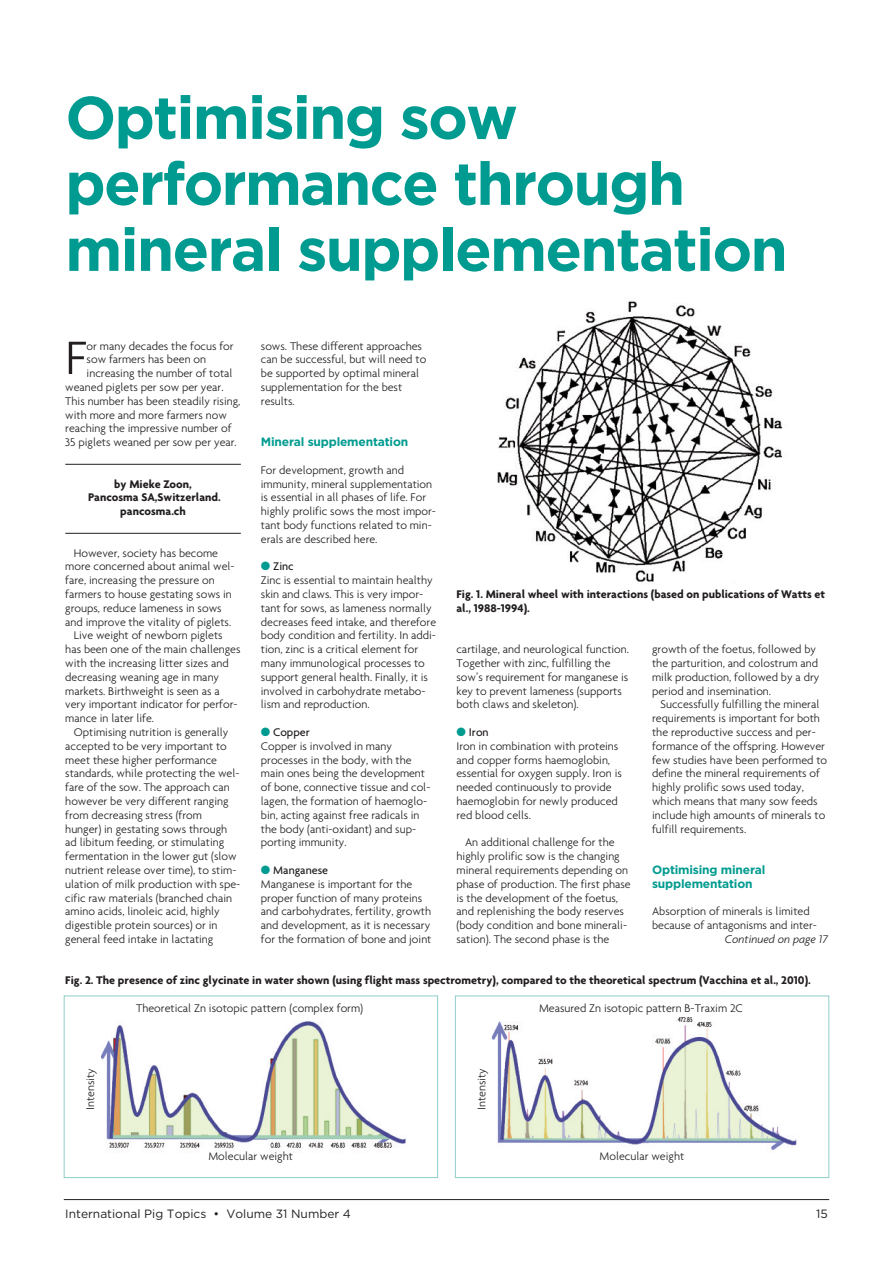
<style>
.page{position:relative;width:893px;height:1263px;background:#fff}
.page>*{position:absolute;margin:0;border:0;box-sizing:border-box;transform-origin:0 0}
.t1{font:700 60px/66px "Gotham";letter-spacing:-.03em;color:#009b90}
.t2{font:300 50.55px "Agenda";color:#231f20}
.t3{font:300 12px/13.8px "Agenda";color:#231f20}
.t4{font:700 12px/13.8px "Agenda";color:#231f20;text-align:center}
.t5{font:700 12px/13.8px "Gotham";letter-spacing:-.015em;color:#009b90}
.t6{font:12px "Gotham";color:#231f20}
.t7{font:italic 300 12px "Agenda";color:#231f20}
.s1{color:#009b90}
.s2{font-weight:500}
</style>
<div class="page">
<hr style="left:64px;top:1199px;width:765px;height:1px;background:#231f20">
<hr style="left:65px;top:464px;width:176px;height:1px;background:#231f20">
<hr style="left:65px;top:533px;width:176px;height:1px;background:#231f20">
<img style="left:497px;top:301px;width:286px;height:281px">
<img style="left:101px;top:1021px;width:305px;height:127px">
<div style="left:64px;top:995px;width:374px;height:183px;border:1px solid #90cecb"></div>
<img style="left:491px;top:1017px;width:306px;height:133px">
<div style="left:455px;top:995px;width:374px;height:183px;border:1px solid #90cecb"></div>
<h1 class="t1" style="left:65px;top:83px;width:724px">Optimising sow performance through mineral supplementation</h1>
<p class="t3" style="left:261px;top:338px;width:167px">sows. These different approaches can be successful, but will need to be supported by optimal mineral supplementation for the best results.</p>
<p class="t5" style="left:261px;top:435px;width:149px">Mineral supplementation</p>
<p class="t3" style="left:261px;top:463px;width:177px">For development, growth and immunity, mineral supplementation is essential in all phases of life. For highly prolific sows the most impor&shy;tant body functions related to min&shy;erals are described here.</p>
<p class="t3" style="left:261px;top:559px;width:177px"><span class="s1">●</span> <span class="s2">Zinc<br></span>Zinc is essential to maintain healthy skin and claws. This is very impor&shy;tant for sows, as lameness normally decreases feed intake, and therefore body condition and fertility. In addi&shy;tion, zinc is a critical element for many immunological processes to support general health. Finally, it is involved in carbohydrate metabo&shy;lism and reproduction.</p>
<p class="t3" style="left:261px;top:725px;width:171px"><span class="s1">●</span> <span class="s2">Copper<br></span>Copper is involved in many processes in the body, with the main ones being the development of bone, connective tissue and col&shy;lagen, the formation of haemoglo&shy;bin, acting against free radicals in the body (anti-oxidant) and sup&shy;porting immunity.</p>
<p class="t3" style="left:261px;top:863px;width:172px"><span class="s1">●</span> <span class="s2">Manganese<br></span>Manganese is important for the proper function of many proteins and carbohydrates, fertility, growth and development, as it is necessary for the formation of bone and joint</p>
<h2 class="t2" style="left:65px;top:327px;width:23px">F</h2>
<p class="t3" style="left:87px;top:338px;width:148px">or many decades the focus for</p>
<p class="t3" style="left:87px;top:352px;width:121px">sow farmers has been on</p>
<p class="t3" style="left:87px;top:366px;width:147px">increasing the number of total</p>
<p class="t3" style="left:65px;top:380px;width:160px">weaned piglets per sow per year.</p>
<p class="t3" style="left:65px;top:394px;width:177px">This number has been steadily rising,</p>
<p class="t3" style="left:65px;top:407px;width:163px">with more and more farmers now</p>
<p class="t3" style="left:65px;top:421px;width:168px">reaching the impressive number of</p>
<p class="t3" style="left:65px;top:435px;width:173px">35 piglets weaned per sow per year.</p>
<p class="t4" style="left:88px;top:476px;width:134px">by Mieke Zoon,<br>Pancosma SA,Switzerland. pancosma.ch</p>
<p class="t3" style="left:74px;top:545px;width:146px">However, society has become</p>
<p class="t3" style="left:65px;top:559px;width:171px">more concerned about animal wel-</p>
<p class="t3" style="left:65px;top:573px;width:151px">fare, increasing the pressure on</p>
<p class="t3" style="left:65px;top:587px;width:168px">farmers to house gestating sows in</p>
<p class="t3" style="left:65px;top:601px;width:158px">groups, reduce lameness in sows</p>
<p class="t3" style="left:65px;top:614px;width:168px">and improve the vitality of piglets.</p>
<p class="t3" style="left:74px;top:628px;width:150px">Live weight of newborn piglets</p>
<p class="t3" style="left:65px;top:642px;width:177px">has been one of the main challenges</p>
<p class="t3" style="left:65px;top:656px;width:165px">with the increasing litter sizes and</p>
<p class="t3" style="left:65px;top:670px;width:155px">decreasing weaning age in many</p>
<p class="t3" style="left:65px;top:683px;width:156px">markets. Birthweight is seen as a</p>
<p class="t3" style="left:65px;top:697px;width:174px">very important indicator for perfor-</p>
<p class="t3" style="left:65px;top:711px;width:90px">mance in later life.</p>
<p class="t3" style="left:74px;top:725px;width:156px">Optimising nutrition is generally</p>
<p class="t3" style="left:65px;top:739px;width:163px">accepted to be very important to</p>
<p class="t3" style="left:65px;top:752px;width:153px">meet these higher performance</p>
<p class="t3" style="left:65px;top:766px;width:176px">standards, while protecting the wel-</p>
<p class="t3" style="left:65px;top:780px;width:166px">fare of the sow. The approach can</p>
<p class="t3" style="left:65px;top:794px;width:165px">however be very different ranging</p>
<p class="t3" style="left:65px;top:808px;width:138px">from decreasing stress (from</p>
<p class="t3" style="left:65px;top:821px;width:164px">hunger) in gestating sows through</p>
<p class="t3" style="left:65px;top:835px;width:161px">ad libitum feeding, or stimulating</p>
<p class="t3" style="left:65px;top:849px;width:173px">fermentation in the lower gut (slow</p>
<p class="t3" style="left:65px;top:863px;width:173px">nutrient release over time), to stim-</p>
<p class="t3" style="left:65px;top:877px;width:176px">ulation of milk production with spe-</p>
<p class="t3" style="left:65px;top:890px;width:168px">cific raw materials (branched chain</p>
<p class="t3" style="left:65px;top:904px;width:156px">amino acids, linoleic acid, highly</p>
<p class="t3" style="left:65px;top:918px;width:154px">digestible protein sources) or in</p>
<p class="t3" style="left:65px;top:932px;width:150px">general feed intake in lactating</p>
<p class="t4" style="left:456px;top:587px;width:370px;text-align:left">Fig. 1. Mineral wheel with interactions (based on publications of Watts et al., 1988-1994).</p>
<p class="t3" style="left:652px;top:642px;width:169px">growth of the foetus, followed by the parturition, and colostrum and milk production, followed by a dry period and insemination.</p>
<p class="t3" style="left:652px;top:697px;width:177px;text-indent:9px">Successfully fulfilling the mineral requirements is important for both the reproductive success and per&shy;formance of the offspring. However few studies have been performed to define the mineral requirements of highly prolific sows used today, which means that many sow feeds include high amounts of minerals to fulfill requirements.</p>
<p class="t5" style="left:652px;top:862px;width:115px">Optimising mineral supplementation</p>
<p class="t3" style="left:652px;top:904px;width:166px">Absorption of minerals is limited because of antagonisms and inter-</p>
<p class="t3" style="left:456px;top:642px;width:174px">cartilage, and neurological function.<br>Together with zinc, fulfilling the sow’s requirement for manganese is key to prevent lameness (supports both claws and skeleton).</p>
<p class="t3" style="left:456px;top:725px;width:167px"><span class="s1">●</span> <span class="s2">Iron<br></span>Iron in combination with proteins and copper forms haemoglobin, essential for oxygen supply. Iron is needed continuously to provide haemoglobin for newly produced red blood cells.</p>
<p class="t3" style="left:456px;top:835px;width:176px;text-indent:9px">An additional challenge for the highly prolific sow is the changing mineral requirements depending on phase of production. The first phase is the development of the foetus, and replenishing the body reserves (body condition and bone minerali&shy;sation). The second phase is the</p>
<p class="t7" style="left:725px;top:932px;width:104px">Continued on page 17</p>
<p class="t4" style="left:65px;top:973px;width:747px">Fig. 2. The presence of zinc glycinate in water shown (using flight mass spectrometry), compared to the theoretical spectrum (Vacchina et al., 2010).</p>
<p class="t3" style="left:83px;top:1110px;width:43px;rotate:-90deg">Intensity</p>
<p class="t3" style="left:136px;top:1000px;width:229px">Theoretical Zn isotopic pattern (complex form)</p>
<p class="t3" style="left:208px;top:1149px;width:86px">Molecular weight</p>
<p class="t3" style="left:474px;top:1110px;width:43px;rotate:-90deg">Intensity</p>
<p class="t3" style="left:539px;top:1000px;width:205px">Measured Zn isotopic pattern B-Traxim 2C</p>
<p class="t3" style="left:600px;top:1149px;width:86px">Molecular weight</p>
<p class="t6" style="left:65px;top:1206px;width:287px">International Pig Topics • Volume 31 Number 4</p>
<p class="t6" style="left:816px;top:1206px;width:13px">15</p>
</div>
